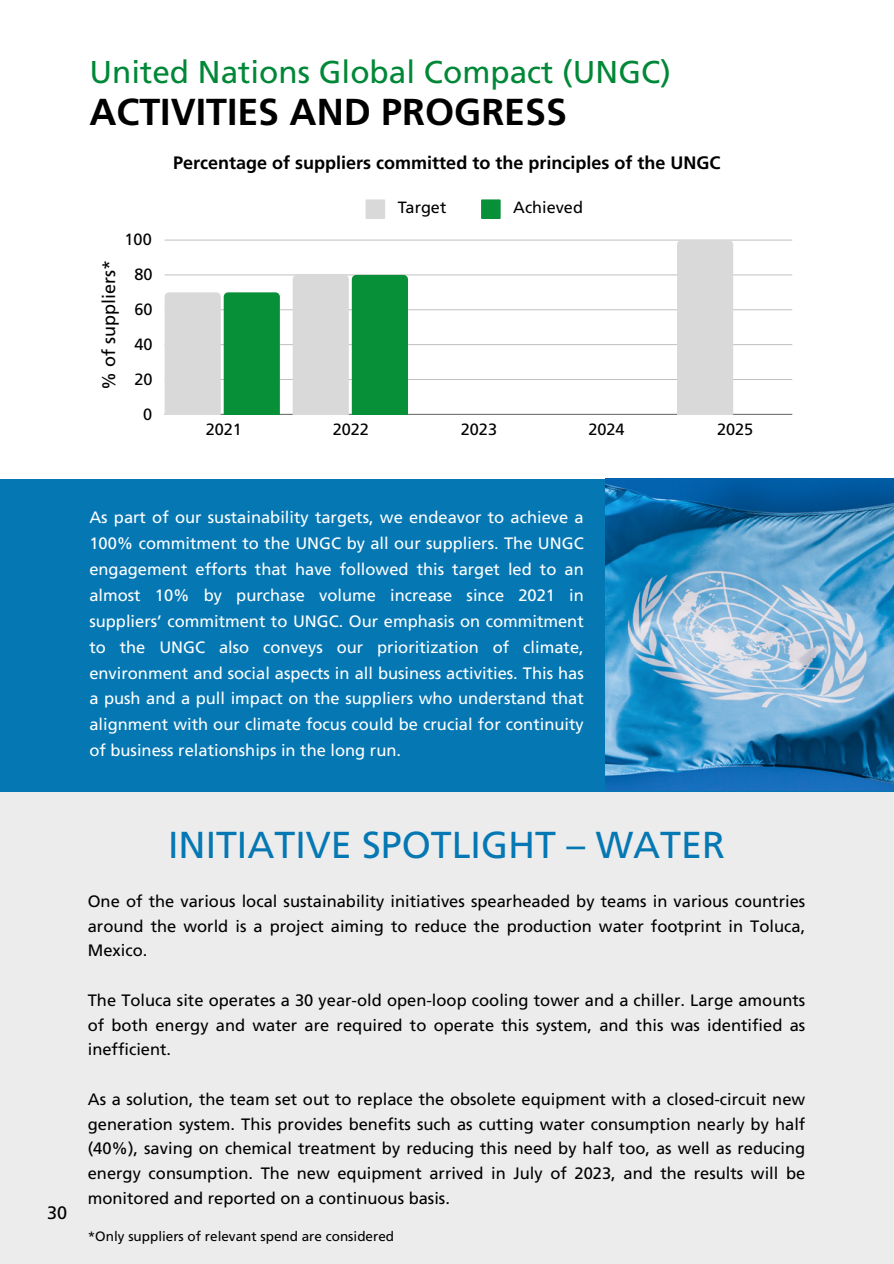
<style>
.page{position:relative;width:894px;height:1264px;background:#fff}
.page>*{position:absolute;margin:0;border:0;box-sizing:border-box;transform-origin:0 0}
.t1{font:37.5px "Frutiger LT Std";color:#0578b4}
.t2{font:700 37.5px "Frutiger LT Std";color:#000}
.t3{font:31.5px "Frutiger LT Std";color:#008737}
.t4{font:700 18px "Frutiger LT Std";color:#000}
.t5{font:18px "Frutiger LT Std";color:#000}
.t6{font:16.5px/24.8px "Frutiger LT Std";color:#000;text-align:justify}
.t7{font:16.5px/25.8px "Frutiger LT Std";color:#fff;text-align:justify}
.t8{font:16.35px "Frutiger LT Std";color:#000}
.t9{font:13.5px "Frutiger LT Std";color:#000}
</style>
<div class="page">
<div style="left:0;top:724px;width:893px;height:539px;background:#ececec"></div>
<div style="left:0;top:479px;width:893px;height:312px;background:#0578b4"></div>
<img style="left:605px;top:479px;width:288px;height:311px">
<svg style="left:365px;top:199px;width:20px;height:20px"></svg>
<svg style="left:481px;top:199px;width:19px;height:20px"></svg>
<hr style="left:164px;top:379px;width:628px;height:1px;background:#000">
<hr style="left:164px;top:344px;width:628px;height:1px;background:#000">
<hr style="left:164px;top:309px;width:628px;height:1px;background:#000">
<hr style="left:164px;top:274px;width:628px;height:1px;background:#000">
<hr style="left:164px;top:239px;width:628px;height:1px;background:#000">
<hr style="left:164px;top:414px;width:628px;height:1px;background:#000">
<svg style="left:164px;top:292px;width:116px;height:122px"></svg>
<svg style="left:292px;top:275px;width:116px;height:139px"></svg>
<div style="left:676px;top:240px;width:57px;height:174px;background:#d9d9d9"></div>
<h2 class="t3" style="left:89px;top:60px;width:583px">United Nations Global Compact (UNGC)</h2>
<h2 class="t2" style="left:89px;top:97px;width:479px">ACTIVITIES AND PROGRESS</h2>
<h4 class="t4" style="left:173px;top:156px;width:549px">Percentage of suppliers committed to the principles of the UNGC</h4>
<p class="t8" style="left:125px;top:233px;width:29px">100</p>
<p class="t5" style="left:101px;top:390px;width:132px;rotate:-90deg">% of suppliers*</p>
<p class="t8" style="left:134px;top:268px;width:20px">80</p>
<p class="t8" style="left:134px;top:303px;width:20px">60</p>
<p class="t8" style="left:134px;top:337px;width:20px">40</p>
<p class="t8" style="left:134px;top:372px;width:20px">20</p>
<p class="t8" style="left:143px;top:407px;width:11px">0</p>
<p class="t8" style="left:397px;top:201px;width:50px">Target</p>
<p class="t8" style="left:513px;top:201px;width:71px">Achieved</p>
<p class="t8" style="left:206px;top:423px;width:38px">2021</p>
<p class="t8" style="left:332px;top:423px;width:38px">2022</p>
<p class="t8" style="left:460px;top:423px;width:38px">2023</p>
<p class="t8" style="left:588px;top:423px;width:38px">2024</p>
<p class="t8" style="left:716px;top:423px;width:38px">2025</p>
<h4 class="t7" style="left:89px;top:506px;width:496px">As part of our sustainability targets, we endeavor to achieve a 100% commitment to the UNGC by all our suppliers. The UNGC engagement efforts that have followed this target led to an almost 10% by purchase volume increase since 2021 in suppliers’ commitment to UNGC. Our emphasis on commitment to the UNGC also conveys our prioritization of climate, environment and social aspects in all business activities. This has a push and a pull impact on the suppliers who understand that alignment with our climate focus could be crucial for continuity of business relationships in the long run.</h4>
<h4 class="t5" style="left:47px;top:1205px;width:22px">30</h4>
<h4 class="t1" style="left:168px;top:829px;width:558px">INITIATIVE SPOTLIGHT – WATER</h4>
<p class="t6" style="left:88px;top:890px;width:718px">One of the various local sustainability initiatives spearheaded by teams in various countries around the world is a project aiming to reduce the production water footprint in Toluca, Mexico.</p>
<h1 class="t6" style="left:88px;top:989px;width:718px">The Toluca site operates a 30 year-old open-loop cooling tower and a chiller. Large amounts of both energy and water are required to operate this system, and this was identified as inefficient.</h1>
<h4 class="t6" style="left:88px;top:1088px;width:718px">As a solution, the team set out to replace the obsolete equipment with a closed-circuit new generation system. This provides benefits such as cutting water consumption nearly by half (40%), saving on chemical treatment by reducing this need by half too, as well as reducing energy consumption. The new equipment arrived in July of 2023, and the results will be monitored and reported on a continuous basis.</h4>
<p class="t9" style="left:88px;top:1230px;width:308px">*Only suppliers of relevant spend are considered</p>
</div>
